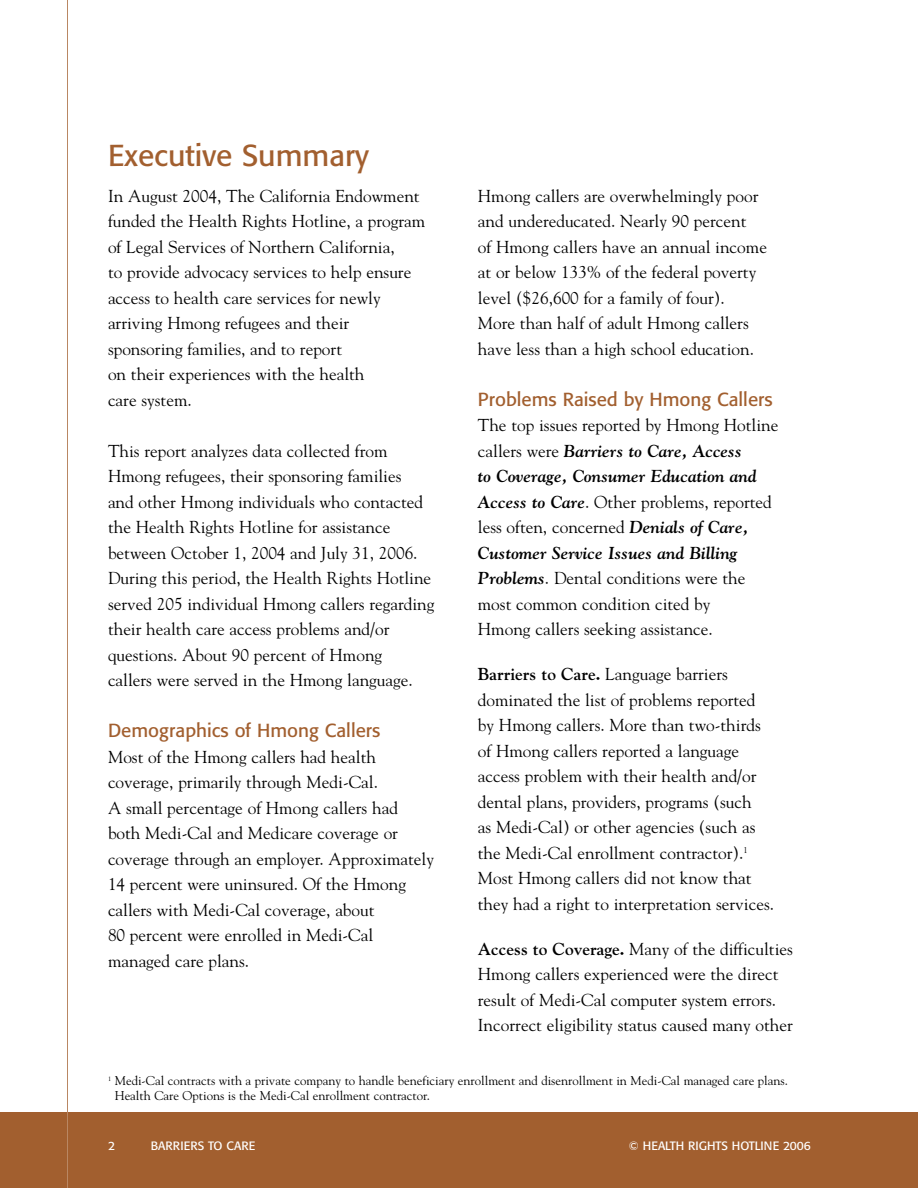
<style>
.page{position:relative;width:918px;height:1188px;background:#fff}
.page>*{position:absolute;margin:0;border:0;box-sizing:border-box;transform-origin:0 0}
.t1{font:30px "Formata";color:#a25f2f}
.t2{font:18.75px "Formata";color:#a25f2f}
.t3{font:17.25px/25.5px "Goudy";color:#000}
.t4{font:12.75px/15.3px "Goudy";color:#000}
.t5{font:12px "Formata";color:#fff}
.t6{font:12px "Formata";letter-spacing:.02em;color:#fff}
.s1{font-weight:700;font-style:italic}
.s2{font-weight:700}
</style>
<div class="page">
<div style="left:0;top:1112px;width:918px;height:76px;background:#a25f2f"></div>
<hr style="left:67px;top:0;width:1px;height:1188px;background:#b98763">
<h1 class="t1" style="left:108px;top:143px;width:262px">Executive Summary</h1>
<p class="t3" style="left:108px;top:183px;width:319px">In August 2004, The California Endowment funded the Health Rights Hotline, a program of Legal Services of Northern California,<br>to provide advocacy services to help ensure access to health care services for newly arriving Hmong refugees and their sponsoring families, and to report<br>on their experiences with the health<br>care system.</p>
<p class="t3" style="left:108px;top:438px;width:328px">This report analyzes data collected from Hmong refugees, their sponsoring families<br>and other Hmong individuals who contacted the Health Rights Hotline for assistance between October 1, 2004 and July 31, 2006.<br>During this period, the Health Rights Hotline served 205 individual Hmong callers regarding their health care access problems and/or questions. About 90 percent of Hmong<br>callers were served in the Hmong language.</p>
<p class="t2" style="left:108px;top:723px;width:274px">Demographics of Hmong Callers</p>
<p class="t3" style="left:108px;top:744px;width:328px">Most of the Hmong callers had health coverage, primarily through Medi-Cal.<br>A small percentage of Hmong callers had both Medi-Cal and Medicare coverage or coverage through an employer. Approximately 14 percent were uninsured. Of the Hmong callers with Medi-Cal coverage, about<br>80 percent were enrolled in Medi-Cal managed care plans.</p>
<p class="t3" style="left:478px;top:183px;width:291px">Hmong callers are overwhelmingly poor and undereducated. Nearly 90 percent<br>of Hmong callers have an annual income at or below 133% of the federal poverty level ($26,600 for a family of four).<br>More than half of adult Hmong callers have less than a high school education.</p>
<p class="t2" style="left:478px;top:391px;width:296px">Problems Raised by Hmong Callers</p>
<p class="t3" style="left:478px;top:413px;width:302px">The top issues reported by Hmong Hotline callers were <span class="s1">Barriers to Care, Access<br>to Coverage, Consumer Education and Access to Care</span>. Other problems, reported less often, concerned <span class="s1">Denials of Care, Customer Service Issues and Billing Problems</span>. Dental conditions were the most common condition cited by<br>Hmong callers seeking assistance.</p>
<p class="t3" style="left:478px;top:662px;width:298px"><span class="s2">Barriers to Care.</span> Language barriers dominated the list of problems reported by Hmong callers. More than two-thirds of Hmong callers reported a language access problem with their health and/or dental plans, providers, programs (such<br>as Medi-Cal) or other agencies (such as the Medi-Cal enrollment contractor).<sup>1<br></sup>Most Hmong callers did not know that they had a right to interpretation services.</p>
<p class="t3" style="left:478px;top:936px;width:317px"><span class="s2">Access to Coverage.</span> Many of the difficulties Hmong callers experienced were the direct result of Medi-Cal computer system errors.<br>Incorrect eligibility status caused many other</p>
<p class="t4" style="left:115px;top:1073px;width:675px;text-indent:-7px"><sup>1</sup> Medi-Cal contracts with a private company to handle beneficiary enrollment and disenrollment in Medi-Cal managed care plans.<br>Health Care Options is the Medi-Cal enrollment contractor.</p>
<p class="t5" style="left:108px;top:1141px;width:8px">2</p>
<p class="t6" style="left:151px;top:1141px;width:106px">BARRIERS TO CARE</p>
<p class="t5" style="left:629px;top:1141px;width:183px">© HEALTH RIGHTS HOTLINE 2006</p>
</div>
